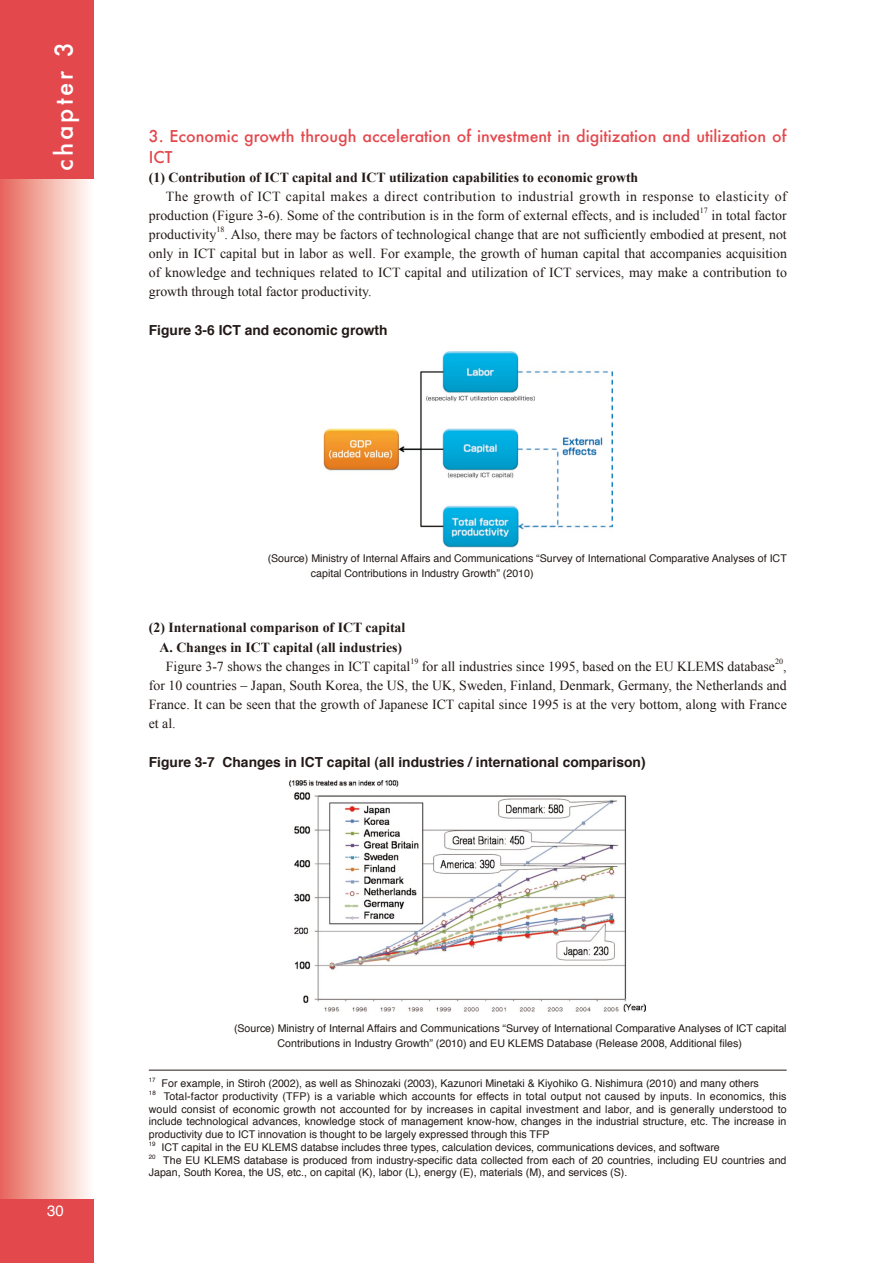
<style>
.page{position:relative;width:893px;height:1263px;background:#fff}
.page>*{position:absolute;margin:0;border:0;box-sizing:border-box;transform-origin:0 0}
.t1{font:500 24px "Futura";letter-spacing:.125em;color:#fff}
.t2{font:500 15.9px/21.3px "Futura";color:#e3484d}
.t3{font:15px "Helvetica";color:#fff}
.t4{font:13.8px/19.2px "Times New Roman";color:#231916;text-align:justify}
.t5{font:13.8px/19.2px "Times New Roman";letter-spacing:.03em;color:#231916}
.t6{font:700 13.8px/19.2px "Times New Roman";color:#231916;text-align:center}
.t7{font:700 13.8px "Helvetica";color:#231916}
.t8{font:10.65px/12.8px "Helvetica";color:#231916}
.t9{font:8.1px "Times New Roman";color:#231916}
.t10{font:6.15px "Helvetica";color:#231916}
</style>
<div class="page">
<div style="left:0;top:0;width:94px;height:1263px;background:linear-gradient(to right,#e66659,#fffffa)"></div>
<div style="left:0;top:1199px;width:94px;height:64px;background:#e3484d"></div>
<div style="left:0;top:0;width:94px;height:179px;background:#e3484d"></div>
<img style="left:323px;top:351px;width:289px;height:196px">
<img style="left:290px;top:780px;width:355px;height:231px">
<hr style="left:149px;top:1070px;width:638px;height:1px;background:#231916">
<h1 class="t1" style="left:47px;top:171px;width:130px;rotate:-90deg">chapter 3</h1>
<h2 class="t2" style="left:149px;top:125px;width:639px">3. Economic growth through acceleration of investment in digitization and utilization of<br>ICT</h2>
<p class="t6" style="left:149px;top:167px;width:491px">(1) Contribution of ICT capital and ICT utilization capabilities to economic growth</p>
<p class="t5" style="left:149px;top:186px;width:639px;text-indent:17px">The growth of ICT capital makes a direct contribution to industrial growth in response to elasticity of production (Figure 3-6). Some of the contribution is in the form of external effects, and is included</p>
<p class="t9" style="left:700px;top:205px;width:10px">17</p>
<p class="t4" style="left:712px;top:205px;width:77px">in total factor</p>
<p class="t4" style="left:149px;top:225px;width:69px">productivity</p>
<p class="t9" style="left:216px;top:224px;width:10px">18</p>
<p class="t4" style="left:149px;top:225px;width:640px;text-indent:76px">. Also, there may be factors of technological change that are not sufficiently embodied at present, not only in ICT capital but in labor as well. For example, the growth of human capital that accompanies acquisition of knowledge and techniques related to ICT capital and utilization of ICT services, may make a contribution to growth through total factor productivity.</p>
<p class="t7" style="left:149px;top:319px;width:240px">Figure 3-6 ICT and economic growth</p>
<p class="t8" style="left:311px;top:551px;width:477px;line-height:14.9px;text-indent:-43px">(Source) Ministry of Internal Affairs and Communications “Survey of International Comparative Analyses of ICT capital Contributions in Industry Growth” (2010)</p>
<p class="t6" style="left:149px;top:618px;width:258px">(2) International comparison of ICT capital<br>A. Changes in ICT capital (all industries)</p>
<p class="t4" style="left:166px;top:656px;width:246px">Figure 3-7 shows the changes in ICT capital</p>
<p class="t9" style="left:410px;top:656px;width:10px">19</p>
<p class="t4" style="left:422px;top:656px;width:355px">for all industries since 1995, based on the EU KLEMS database</p>
<p class="t9" style="left:775px;top:656px;width:10px">20</p>
<p class="t4" style="left:149px;top:656px;width:639px;text-indent:634px">, for 10 countries – Japan, South Korea, the US, the UK, Sweden, Finland, Denmark, Germany, the Netherlands and France. It can be seen that the growth of Japanese ICT capital since 1995 is at the very bottom, along with France et al.</p>
<p class="t7" style="left:149px;top:751px;width:498px">Figure 3-7 Changes in ICT capital (all industries / international comparison)</p>
<h3 class="t3" style="left:47px;top:1199px;width:18px">30</h3>
<p class="t8" style="left:234px;top:1021px;width:554px;line-height:14.9px;text-align:center">(Source) Ministry of Internal Affairs and Communications “Survey of International Comparative Analyses of ICT capital<br>Contributions in Industry Growth” (2010) and EU KLEMS Database (Release 2008, Additional files)</p>
<p class="t10" style="left:149px;top:1075px;width:8px">17</p>
<p class="t8" style="left:162px;top:1077px;width:599px">For example, in Stiroh (2002), as well as Shinozaki (2003), Kazunori Minetaki &amp; Kiyohiko G. Nishimura (2010) and many others</p>
<p class="t10" style="left:149px;top:1088px;width:8px">18</p>
<p class="t8" style="left:149px;top:1090px;width:639px;text-align:justify;text-indent:15px">Total-factor productivity (TFP) is a variable which accounts for effects in total output not caused by inputs. In economics, this would consist of economic growth not accounted for by increases in capital investment and labor, and is generally understood to include technological advances, knowledge stock of management know-how, changes in the industrial structure, etc. The increase in productivity due to ICT innovation is thought to be largely expressed through this TFP</p>
<p class="t10" style="left:149px;top:1139px;width:8px">19</p>
<p class="t8" style="left:162px;top:1141px;width:560px">ICT capital in the EU KLEMS databse includes three types, calculation devices, communications devices, and software</p>
<p class="t10" style="left:149px;top:1152px;width:8px">20</p>
<p class="t8" style="left:149px;top:1154px;width:639px;text-indent:14px">The EU KLEMS database is produced from industry-specific data collected from each of 20 countries, including EU countries and<br>Japan, South Korea, the US, etc., on capital (K), labor (L), energy (E), materials (M), and services (S).</p>
</div>
